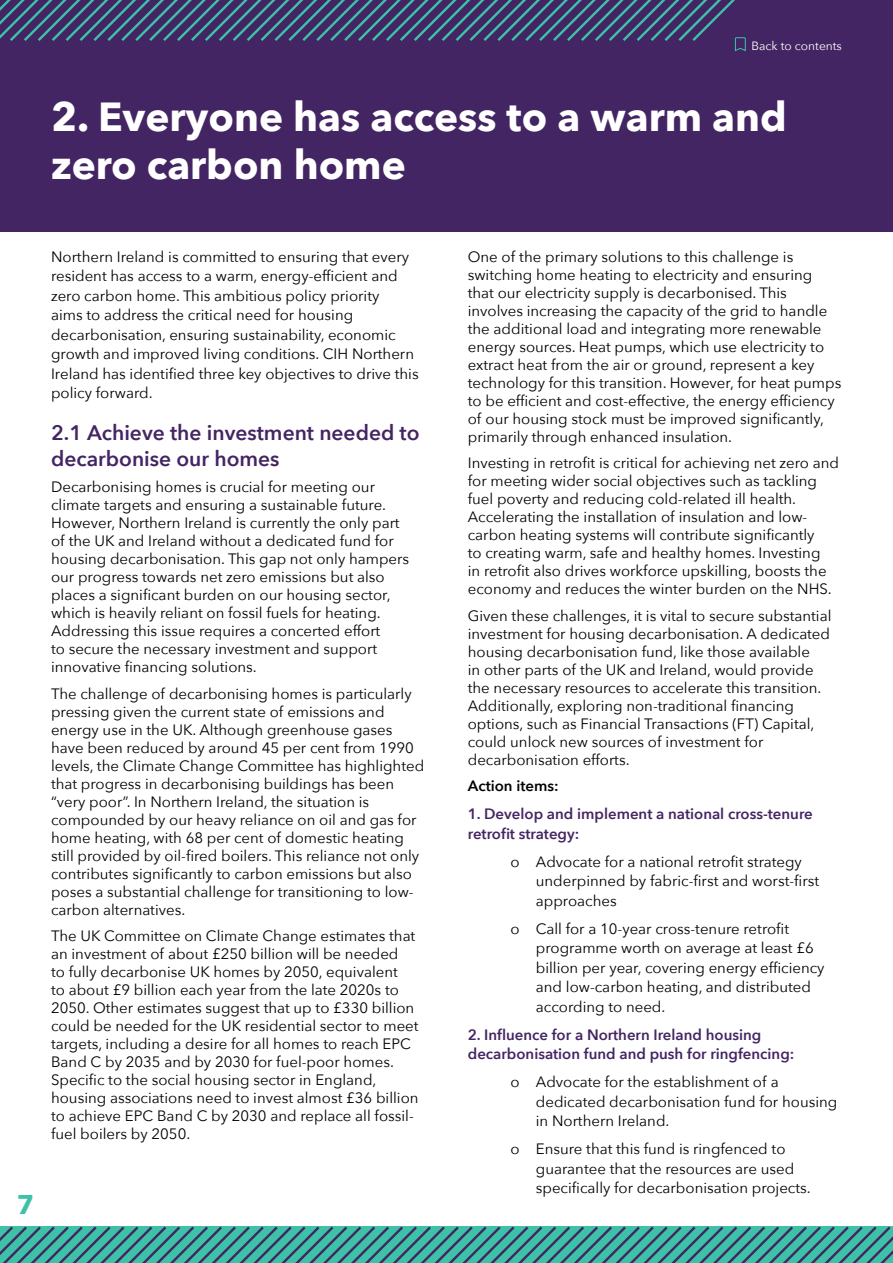
<style>
.page{position:relative;width:893px;height:1263px;background:#fff}
.page>*{position:absolute;margin:0;border:0;box-sizing:border-box;transform-origin:0 0}
.t1{font:700 40.5px/48.6px "Avenir Next";color:#fff}
.t2{font:700 27px "Avenir Next";color:#3dc2a7}
.t3{font:600 21px/25.2px "Avenir Next";color:#442563}
.t4{font:15px/18px "Avenir Next";color:#000}
.t5{font:600 15px/19.5px "Avenir Next";color:#442563}
.t6{font:600 15px "Avenir Next";color:#000}
.t7{font:12px "Avenir Next";color:#fff}
</style>
<div class="page">
<svg style="left:0;top:1226px;width:893px;height:37px;background:#3e9d96"></svg>
<div style="left:0;top:0;width:893px;height:232px;background:#442563"></div>
<svg style="left:0;top:0;width:746px;height:51px"></svg>
<p class="t7" style="left:752px;top:36px;width:92px">Back to contents</p>
<h1 class="t1" style="left:51px;top:91px;width:737px">2. Everyone has access to a warm and zero carbon home</h1>
<p class="t4" style="left:51px;top:246px;width:369px;line-height:19.5px">Northern Ireland is committed to ensuring that every resident has access to a warm, energy-efficient and zero carbon home. This ambitious policy priority<br>aims to address the critical need for housing decarbonisation, ensuring sustainability, economic growth and improved living conditions. CIH Northern Ireland has identified three key objectives to drive this policy forward.</p>
<h3 class="t3" style="left:51px;top:420px;width:370px">2.1 Achieve the investment needed to decarbonise our homes</h3>
<p class="t4" style="left:51px;top:477px;width:360px">Decarbonising homes is crucial for meeting our climate targets and ensuring a sustainable future.<br>However, Northern Ireland is currently the only part of the UK and Ireland without a dedicated fund for housing decarbonisation. This gap not only hampers our progress towards net zero emissions but also places a significant burden on our housing sector, which is heavily reliant on fossil fuels for heating.<br>Addressing this issue requires a concerted effort<br>to secure the necessary investment and support innovative financing solutions.</p>
<p class="t4" style="left:51px;top:684px;width:375px">The challenge of decarbonising homes is particularly pressing given the current state of emissions and energy use in the UK. Although greenhouse gases have been reduced by around 45 per cent from 1990 levels, the Climate Change Committee has highlighted that progress in decarbonising buildings has been “very poor”. In Northern Ireland, the situation is compounded by our heavy reliance on oil and gas for home heating, with 68 per cent of domestic heating still provided by oil-fired boilers. This reliance not only contributes significantly to carbon emissions but also poses a substantial challenge for transitioning to low&shy;carbon alternatives.</p>
<p class="t4" style="left:51px;top:926px;width:369px">The UK Committee on Climate Change estimates that an investment of about £250 billion will be needed<br>to fully decarbonise UK homes by 2050, equivalent<br>to about £9 billion each year from the late 2020s to 2050. Other estimates suggest that up to £330 billion could be needed for the UK residential sector to meet targets, including a desire for all homes to reach EPC Band C by 2035 and by 2030 for fuel-poor homes.<br>Specific to the social housing sector in England, housing associations need to invest almost £36 billion to achieve EPC Band C by 2030 and replace all fossil&shy;fuel boilers by 2050.</p>
<h2 class="t2" style="left:17px;top:1181px;width:19px">7</h2>
<p class="t4" style="left:468px;top:247px;width:375px">One of the primary solutions to this challenge is switching home heating to electricity and ensuring that our electricity supply is decarbonised. This involves increasing the capacity of the grid to handle the additional load and integrating more renewable energy sources. Heat pumps, which use electricity to extract heat from the air or ground, represent a key technology for this transition. However, for heat pumps to be efficient and cost-effective, the energy efficiency of our housing stock must be improved significantly, primarily through enhanced insulation.</p>
<p class="t4" style="left:468px;top:453px;width:373px">Investing in retrofit is critical for achieving net zero and for meeting wider social objectives such as tackling fuel poverty and reducing cold-related ill health.<br>Accelerating the installation of insulation and low&shy;carbon heating systems will contribute significantly<br>to creating warm, safe and healthy homes. Investing<br>in retrofit also drives workforce upskilling, boosts the economy and reduces the winter burden on the NHS.</p>
<p class="t4" style="left:468px;top:606px;width:365px">Given these challenges, it is vital to secure substantial investment for housing decarbonisation. A dedicated housing decarbonisation fund, like those available<br>in other parts of the UK and Ireland, would provide the necessary resources to accelerate this transition.<br>Additionally, exploring non-traditional financing options, such as Financial Transactions (FT) Capital, could unlock new sources of investment for decarbonisation efforts.</p>
<p class="t6" style="left:468px;top:773px;width:92px">Action items:</p>
<p class="t5" style="left:468px;top:804px;width:347px">1. Develop and implement a national cross-tenure retrofit strategy:</p>
<p class="t4" style="left:536px;top:851px;width:285px;line-height:19.5px;text-indent:-26px">o Advocate for a national retrofit strategy underpinned by fabric-first and worst-first approaches</p>
<p class="t4" style="left:536px;top:918px;width:290px;line-height:19.5px;text-indent:-26px">o Call for a 10-year cross-tenure retrofit programme worth on average at least £6 billion per year, covering energy efficiency and low-carbon heating, and distributed according to need.</p>
<p class="t5" style="left:468px;top:1024px;width:328px">2. Influence for a Northern Ireland housing decarbonisation fund and push for ringfencing:</p>
<p class="t4" style="left:536px;top:1072px;width:303px;line-height:19.5px;text-indent:-26px">o Advocate for the establishment of a dedicated decarbonisation fund for housing in Northern Ireland.</p>
<p class="t4" style="left:536px;top:1139px;width:276px;line-height:19.5px;text-indent:-26px">o Ensure that this fund is ringfenced to guarantee that the resources are used specifically for decarbonisation projects.</p>
</div>
